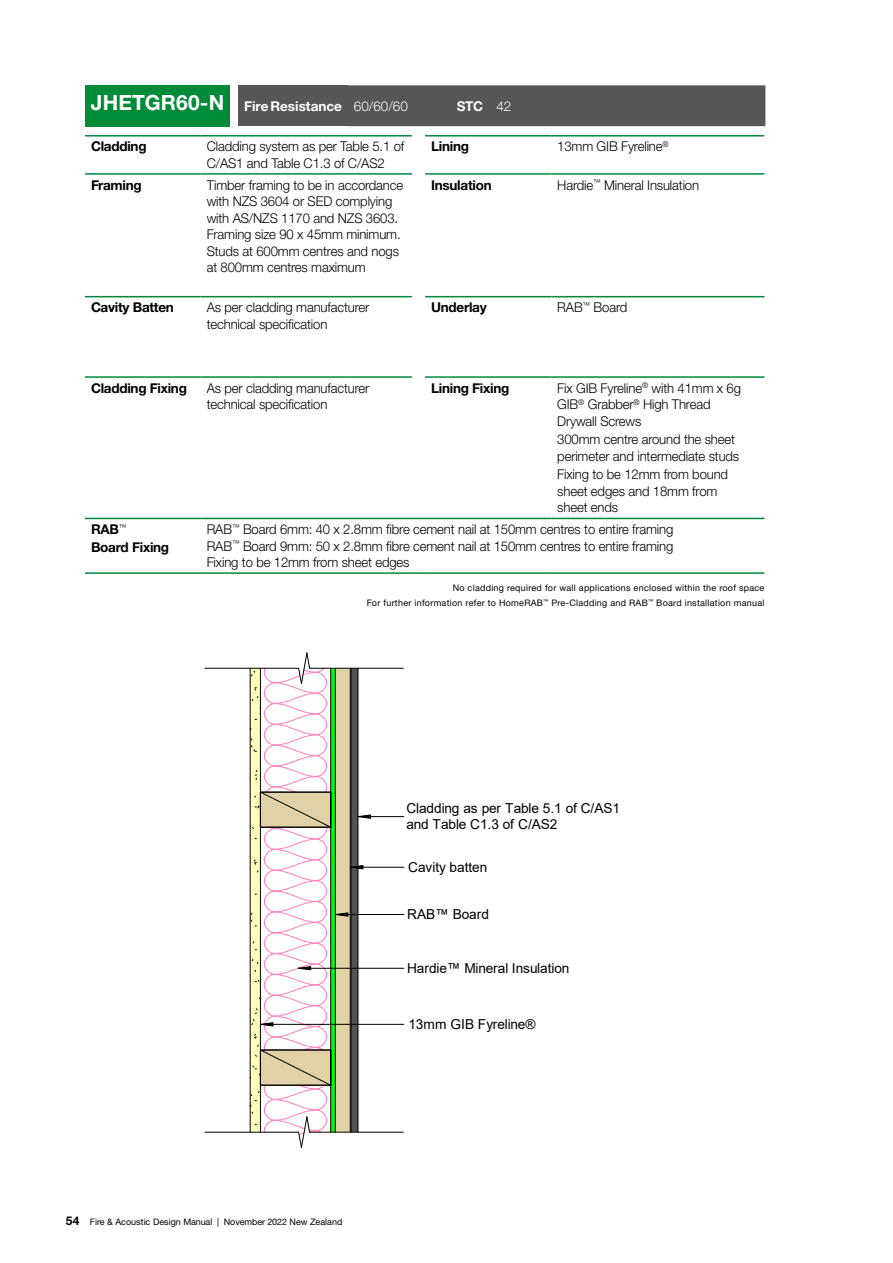
<style>
.page{position:relative;width:893px;height:1263px;background:#fff}
.page>*{position:absolute;margin:0;border:0;box-sizing:border-box;transform-origin:0 0}
.t1{font:13.8px/15.6px "Arial";letter-spacing:-.01em;color:#000}
.t2{font:300 13.5px/16.5px "Helvetica Neue LT Pro";letter-spacing:-.01em;color:#000}
.t3{font:700 13.5px/18px "Helvetica Neue LTW1 G";letter-spacing:-.02em;color:#000}
.t4{font:700 13.5px "Helvetica Neue LTW1 G";color:#fff}
.t5{font:9px/15px "Helvetica Neue LTW1 G";letter-spacing:.03em;color:#000;text-align:right}
.t6{font:9px "Helvetica Neue LTW1 G";color:#000}
.s1{font-size:21px}
.s2{font-family:"Helvetica Neue LT Pro";font-weight:300}
.s3{font-weight:700;font-size:12px}
</style>
<div class="page">
<hr style="left:85px;top:135px;width:116px;height:2px;background:#008b39">
<hr style="left:201px;top:135px;width:211px;height:2px;background:#008b39">
<hr style="left:425px;top:135px;width:126px;height:2px;background:#008b39">
<hr style="left:551px;top:135px;width:213px;height:2px;background:#008b39">
<hr style="left:85px;top:173px;width:116px;height:2px;background:#008b39">
<hr style="left:201px;top:173px;width:211px;height:2px;background:#008b39">
<hr style="left:425px;top:173px;width:126px;height:2px;background:#008b39">
<hr style="left:551px;top:173px;width:213px;height:2px;background:#008b39">
<hr style="left:85px;top:296px;width:116px;height:1px;background:#008b39">
<hr style="left:201px;top:296px;width:211px;height:1px;background:#008b39">
<hr style="left:425px;top:296px;width:126px;height:1px;background:#008b39">
<hr style="left:551px;top:296px;width:213px;height:1px;background:#008b39">
<hr style="left:85px;top:376px;width:116px;height:2px;background:#008b39">
<hr style="left:201px;top:376px;width:211px;height:2px;background:#008b39">
<hr style="left:425px;top:376px;width:126px;height:2px;background:#008b39">
<hr style="left:551px;top:376px;width:213px;height:2px;background:#008b39">
<hr style="left:85px;top:518px;width:116px;height:1px;background:#008b39">
<hr style="left:85px;top:572px;width:116px;height:2px;background:#008b39">
<hr style="left:201px;top:518px;width:211px;height:1px;background:#008b39">
<hr style="left:201px;top:572px;width:211px;height:2px;background:#008b39">
<svg style="left:412px;top:572px;width:13px;height:2px"></svg>
<hr style="left:425px;top:572px;width:126px;height:2px;background:#008b39">
<hr style="left:551px;top:572px;width:213px;height:2px;background:#008b39">
<hr style="left:425px;top:518px;width:126px;height:1px;background:#008b39">
<hr style="left:551px;top:518px;width:213px;height:1px;background:#008b39">
<svg style="left:412px;top:518px;width:13px;height:1px"></svg>
<div style="left:238px;top:85px;width:110px;height:41px;background:#575756"></div>
<div style="left:348px;top:85px;width:417px;height:41px;background:#575756"></div>
<div style="left:85px;top:85px;width:145px;height:41px;background:#008b39"></div>
<hr style="left:298px;top:968px;width:106px;height:1px;background:#000">
<hr style="left:261px;top:1024px;width:143px;height:1px;background:#000">
<hr style="left:335px;top:914px;width:69px;height:1px;background:#000">
<hr style="left:358px;top:816px;width:46px;height:1px;background:#000">
<svg style="left:205px;top:652px;width:198px;height:496px"></svg>
<hr style="left:351px;top:867px;width:53px;height:1px;background:#000">
<p class="t4" style="left:91px;top:97px;width:319px"><span class="s1">JHETGR60-N</span> Fire Resistance <span class="s2">60/60/60</span></p>
<p class="t4" style="left:457px;top:97px;width:56px">STC <span class="s2">42</span></p>
<p class="t3" style="left:91px;top:138px;width:57px">Cladding</p>
<p class="t2" style="left:207px;top:138px;width:199px">Cladding system as per Table 5.1 of<br>C/AS1 and Table C1.3 of C/AS2</p>
<p class="t3" style="left:431px;top:138px;width:39px">Lining</p>
<p class="t2" style="left:557px;top:138px;width:113px">13mm GIB Fyreline<sup>®</sup></p>
<p class="t3" style="left:91px;top:176px;width:52px">Framing</p>
<p class="t2" style="left:207px;top:176px;width:198px">Timber framing to be in accordance with NZS 3604 or SED complying with AS/NZS 1170 and NZS 3603.<br>Framing size 90 x 45mm minimum.<br>Studs at 600mm centres and nogs at 800mm centres maximum</p>
<p class="t3" style="left:431px;top:176px;width:62px">Insulation</p>
<p class="t2" style="left:557px;top:176px;width:143px">Hardie<sup>™</sup> Mineral Insulation</p>
<p class="t3" style="left:91px;top:298px;width:84px">Cavity Batten</p>
<p class="t2" style="left:207px;top:299px;width:164px">As per cladding manufacturer technical specification</p>
<p class="t3" style="left:431px;top:298px;width:57px">Underlay</p>
<p class="t2" style="left:557px;top:299px;width:72px">RAB<sup>™</sup> Board</p>
<p class="t3" style="left:91px;top:379px;width:97px">Cladding Fixing</p>
<p class="t2" style="left:207px;top:379px;width:164px">As per cladding manufacturer technical specification</p>
<p class="t3" style="left:431px;top:379px;width:80px">Lining Fixing</p>
<p class="t2" style="left:557px;top:379px;width:185px">Fix GIB Fyreline<sup>®</sup> with 41mm x 6g<br>GIB<sup>®</sup> Grabber<sup>®</sup> High Thread<br>Drywall Screws</p>
<p class="t2" style="left:557px;top:431px;width:183px">300mm centre around the sheet perimeter and intermediate studs</p>
<p class="t2" style="left:557px;top:466px;width:172px">Fixing to be 12mm from bound sheet edges and 18mm from sheet ends</p>
<p class="t3" style="left:91px;top:520px;width:80px">RAB<sup>™<br></sup>Board Fixing</p>
<p class="t2" style="left:207px;top:521px;width:468px;text-align:justify">RAB<sup>™</sup> Board 6mm: 40 x 2.8mm fibre cement nail at 150mm centres to entire framing RAB<sup>™</sup> Board 9mm: 50 x 2.8mm fibre cement nail at 150mm centres to entire framing Fixing to be 12mm from sheet edges</p>
<p class="t5" style="left:367px;top:580px;width:399px">No cladding required for wall applications enclosed within the roof space<br>For further information refer to HomeRAB<sup>™</sup> Pre-Cladding and RAB<sup>™</sup> Board installation manual</p>
<p class="t1" style="left:406px;top:801px;width:215px">Cladding as per Table 5.1 of C/AS1 and Table C1.3 of C/AS2</p>
<p class="t1" style="left:408px;top:859px;width:81px">Cavity batten</p>
<p class="t1" style="left:407px;top:906px;width:83px">RAB™ Board</p>
<p class="t1" style="left:407px;top:960px;width:164px">Hardie™ Mineral Insulation</p>
<p class="t1" style="left:408px;top:1016px;width:129px">13mm GIB Fyreline®</p>
<p class="t6" style="left:66px;top:1216px;width:278px"><span class="s3">54</span> Fire &amp; Acoustic Design Manual | November 2022 New Zealand</p>
</div>
